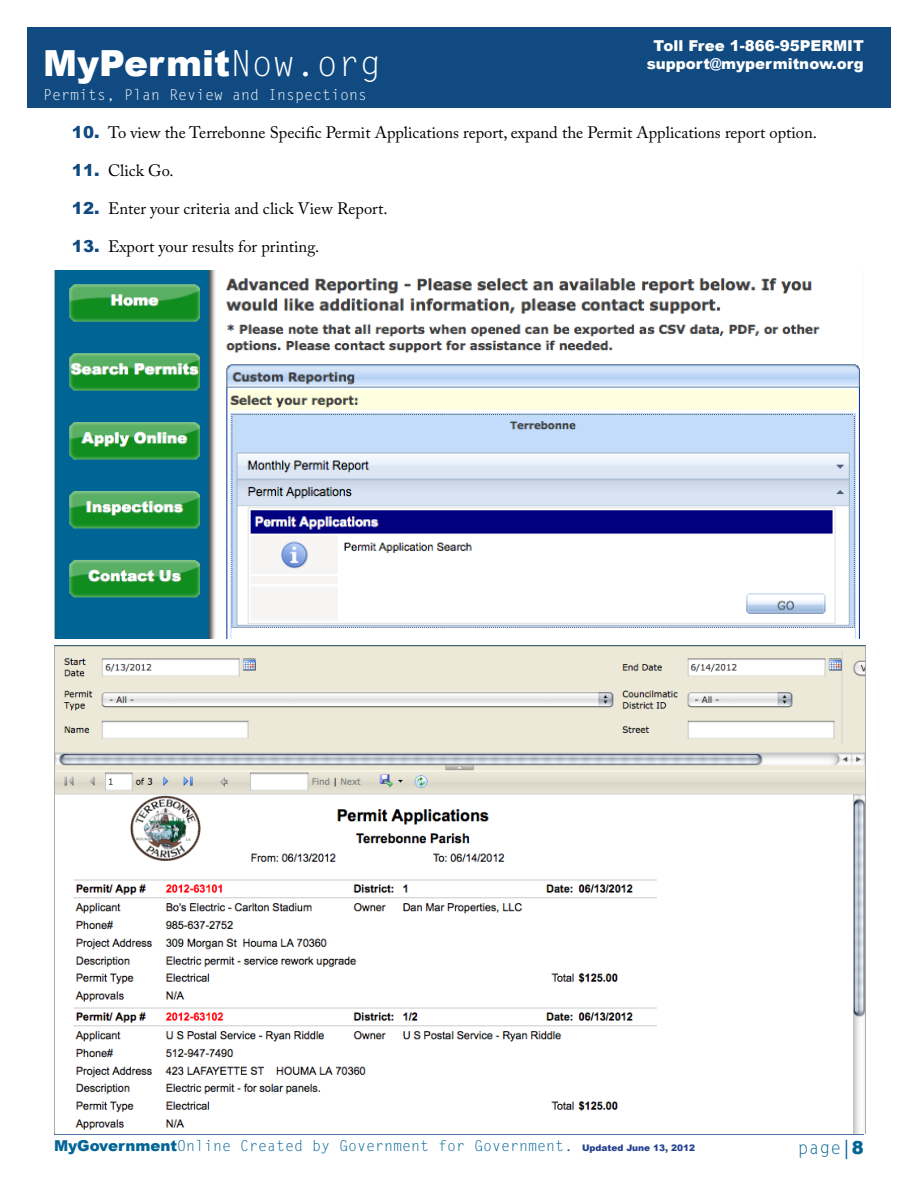
<style>
.page{position:relative;width:918px;height:1188px;background:#fff}
.page>*{position:absolute;margin:0;border:0;box-sizing:border-box;transform-origin:0 0}
.t1{font:900 36px "Arial";color:#fff}
.t2{font:18px "Letter Gothic Std";color:#036496}
.t3{font:16.5px "Adobe Caslon Pro";color:#000}
.t4{font:15px "Letter Gothic Std";color:#036496}
.t5{font:900 15px/18px "Arial";color:#fff;text-align:center}
.t6{font:15px "Letter Gothic Std";color:#fff}
.s1{font-family:"Letter Gothic Std";font-weight:400}
.s2{font-family:"Arial";font-weight:900;color:#104a81}
.s3{font-family:"Arial";font-weight:900}
.s4{font-family:"Arial";font-weight:900;font-size:9px;color:#25408f}
</style>
<div class="page">
<div style="left:27px;top:27px;width:864px;height:81px;background:#104a81"></div>
<hr style="left:54px;top:1133px;width:810px;height:2px;background:#104a81">
<img style="left:54px;top:270px;width:806px;height:369px">
<img style="left:54px;top:645px;width:811px;height:489px">
<h1 class="t1" style="left:43px;top:37px;width:340px">MyPermit<span class="s1">Now.org</span></h1>
<p class="t6" style="left:43px;top:86px;width:326px">Permits, Plan Review and Inspections</p>
<p class="t5" style="left:647px;top:36px;width:219px">Toll Free 1-866-95PERMIT support@mypermitnow.org</p>
<p class="t3" style="left:72px;top:123px;width:747px"><span class="s2">10.</span> To view the Terrebonne Specific Permit Applications report, expand the Permit Applications report option.</p>
<p class="t3" style="left:72px;top:161px;width:103px"><span class="s2">11.</span> Click Go.</p>
<p class="t3" style="left:72px;top:198px;width:317px"><span class="s2">12.</span> Enter your criteria and click View Report.</p>
<p class="t3" style="left:72px;top:236px;width:249px"><span class="s2">13.</span> Export your results for printing.</p>
<p class="t4" style="left:54px;top:1137px;width:643px"><span class="s3">MyGovernment</span>Online Created by Government for Government. <span class="s4">Updated June 13, 2012</span></p>
<p class="t2" style="left:798px;top:1137px;width:68px">page│<span class="s3">8</span></p>
</div>
